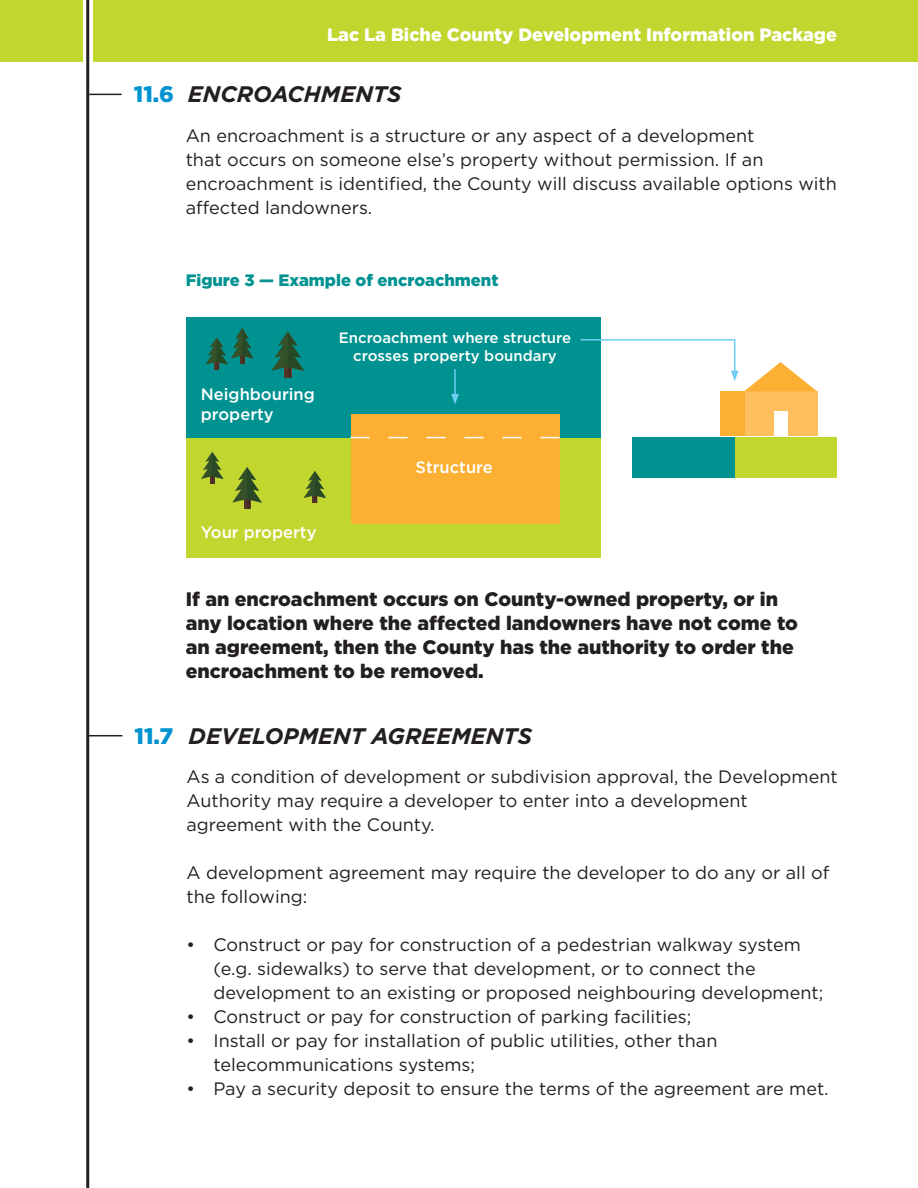
<style>
.page{position:relative;width:918px;height:1188px;background:#fff}
.page>*{position:absolute;margin:0;border:0;box-sizing:border-box;transform-origin:0 0}
.t1{font:italic 700 22.5px "Gotham";color:#231f20}
.t2{font:900 19.5px/24px "Gotham";color:#231f20}
.t3{font:18px/24px "Gotham";color:#231f20}
.t4{font:900 18px "Gotham";color:#fff}
.t5{font:500 16.5px "Gotham";color:#fff}
.t6{font:900 16.5px "Gotham";color:#009290}
.t7{font:500 15px/18px "Gotham";color:#fff;text-align:center}
.s1{font-weight:900;font-style:normal;color:#0093d0}
</style>
<div class="page">
<hr style="left:86px;top:0;width:3px;height:1188px;background:#231f20">
<hr style="left:89px;top:94px;width:33px;height:1px;background:#231f20">
<div style="left:186px;top:438px;width:414px;height:120px;background:#c1d72f"></div>
<div style="left:186px;top:318px;width:414px;height:120px;background:#009290"></div>
<div style="left:351px;top:414px;width:209px;height:109px;background:#fbb033"></div>
<svg style="left:351px;top:437px;width:209px;height:1px"></svg>
<hr style="left:454px;top:369px;width:2px;height:27px;background:#6fcef4">
<svg style="left:451px;top:394px;width:8px;height:10px"></svg>
<div style="left:744px;top:391px;width:73px;height:45px;background:#fdbe5e"></div>
<div style="left:774px;top:412px;width:13px;height:24px;background:#fff"></div>
<div style="left:720px;top:391px;width:25px;height:45px;background:#fbb033"></div>
<div style="left:735px;top:438px;width:102px;height:40px;background:#c1d72f"></div>
<div style="left:633px;top:438px;width:102px;height:40px;background:#009290"></div>
<hr style="left:734px;top:339px;width:2px;height:34px;background:#6fcef4">
<svg style="left:731px;top:362px;width:86px;height:29px"></svg>
<hr style="left:580px;top:339px;width:155px;height:2px;background:#6fcef4">
<svg style="left:271px;top:331px;width:33px;height:47px"></svg>
<svg style="left:205px;top:328px;width:48px;height:41px"></svg>
<svg style="left:303px;top:471px;width:23px;height:32px"></svg>
<svg style="left:232px;top:467px;width:30px;height:42px"></svg>
<svg style="left:201px;top:452px;width:22px;height:32px"></svg>
<hr style="left:88px;top:735px;width:34px;height:1px;background:#231f20">
<div style="left:93px;top:0;width:825px;height:61px;background:#c1d72f"></div>
<div style="left:0;top:0;width:82px;height:61px;background:#c1d72f"></div>
<p class="t4" style="left:327px;top:24px;width:511px">Lac La Biche County Development Information Package</p>
<p class="t1" style="left:134px;top:79px;width:269px"><span class="s1">11.6</span> ENCROACHMENTS</p>
<p class="t3" style="left:186px;top:123px;width:653px">An encroachment is a structure or any aspect of a development<br>that occurs on someone else’s property without permission. If an encroachment is identified, the County will discuss available options with affected landowners.</p>
<p class="t6" style="left:186px;top:271px;width:314px">Figure 3 — Example of encroachment</p>
<p class="t5" style="left:201px;top:383px;width:115px">Neighbouring</p>
<p class="t5" style="left:201px;top:403px;width:74px">property</p>
<p class="t5" style="left:201px;top:521px;width:117px">Your property</p>
<p class="t7" style="left:339px;top:329px;width:234px">Encroachment where structure crosses property boundary</p>
<p class="t5" style="left:416px;top:457px;width:79px">Structure</p>
<p class="t2" style="left:186px;top:587px;width:614px">If an encroachment occurs on County-owned property, or in any location where the affected landowners have not come to an agreement, then the County has the authority to order the encroachment to be removed.</p>
<p class="t1" style="left:135px;top:721px;width:399px"><span class="s1">11.7</span> DEVELOPMENT AGREEMENTS</p>
<p class="t3" style="left:186px;top:765px;width:653px">As a condition of development or subdivision approval, the Development<br>Authority may require a developer to enter into a development agreement with the County.</p>
<p class="t3" style="left:186px;top:861px;width:644px">A development agreement may require the developer to do any or all of the following:</p>
<p class="t3" style="left:213px;top:933px;width:611px;text-indent:-27px">• Construct or pay for construction of a pedestrian walkway system (e.g. sidewalks) to serve that development, or to connect the development to an existing or proposed neighbouring development;</p>
<p class="t3" style="left:186px;top:1005px;width:507px">• Construct or pay for construction of parking facilities;</p>
<p class="t3" style="left:213px;top:1029px;width:505px;text-indent:-27px">• Install or pay for installation of public utilities, other than telecommunications systems;</p>
<p class="t3" style="left:186px;top:1077px;width:644px">• Pay a security deposit to ensure the terms of the agreement are met.</p>
</div>
